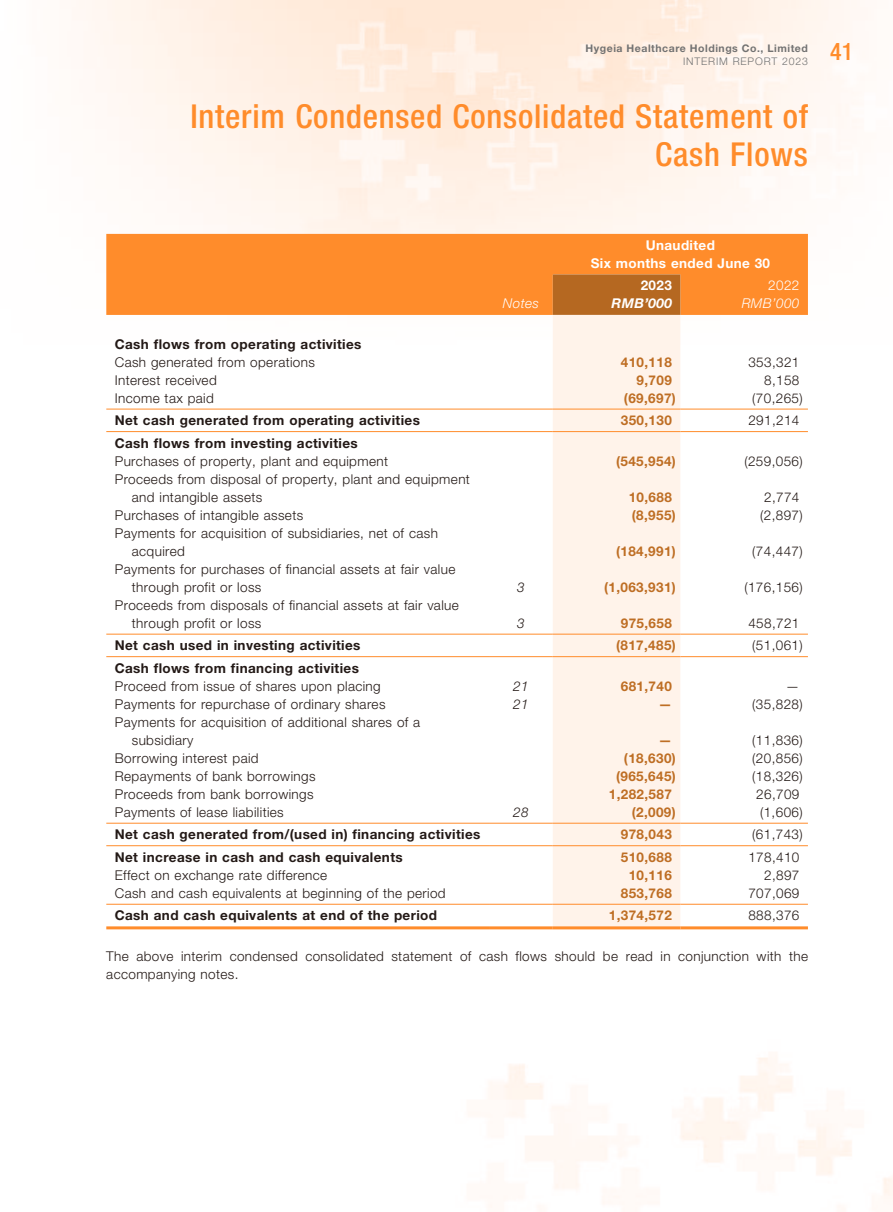
<style>
.page{position:relative;width:893px;height:1212px;background:#fff}
.page>*{position:absolute;margin:0;border:0;box-sizing:border-box;transform-origin:0 0}
.t1{font:500 condensed 33px/37.5px "Helvetica Neue LT Std";letter-spacing:.025em;color:#ff8c2b;text-align:right}
.t2{font:500 condensed 24px "Helvetica Neue LT Std";color:#ff8c2b}
.t3{font:300 13.5px/18px "Helvetica Neue LT Std";letter-spacing:.03em;color:#231916}
.t4{font:700 13.5px "Helvetica Neue LT Std";letter-spacing:.03em;color:#231916}
.t5{font:700 13.5px "Helvetica Neue LT Std";letter-spacing:.03em;color:#be6e24}
.t6{font:700 13.5px/18px "Helvetica Neue LT Std";letter-spacing:.03em;color:#fff;text-align:center}
.t7{font:italic 300 13.5px "Helvetica Neue LT Std";letter-spacing:.03em;color:#fff}
.t8{font:italic 300 13.5px "Helvetica Neue LT Std";color:#231916}
.t9{font:italic 700 13.5px "Helvetica Neue LT Std";letter-spacing:.03em;color:#fff}
.t10{font:300 13.5px "Helvetica Neue LT Std";color:#fff}
.t11{font:700 10.5px "Helvetica Neue LT Std";letter-spacing:.05em;color:#727272}
.t12{font:300 10.5px "Helvetica Neue LT Std";letter-spacing:.08em;color:#727272}
</style>
<div class="page">
<div style="left:106px;top:234px;width:702px;height:81px;background:#ff8c2b"></div>
<div style="left:553px;top:274px;width:127px;height:41px;background:#b56821"></div>
<div style="left:553px;top:315px;width:127px;height:611px;background:#fff3ea"></div>
<hr style="left:489px;top:274px;width:64px;height:1px;background:#ff8c2b">
<hr style="left:106px;top:409px;width:383px;height:1px;background:#ff8c2b">
<hr style="left:489px;top:409px;width:64px;height:1px;background:#ff8c2b">
<hr style="left:553px;top:409px;width:127px;height:1px;background:#ff8c2b">
<hr style="left:680px;top:409px;width:128px;height:1px;background:#ff8c2b">
<hr style="left:106px;top:431px;width:383px;height:1px;background:#ff8c2b">
<hr style="left:489px;top:431px;width:64px;height:1px;background:#ff8c2b">
<hr style="left:553px;top:431px;width:127px;height:1px;background:#ff8c2b">
<hr style="left:680px;top:431px;width:128px;height:1px;background:#ff8c2b">
<hr style="left:106px;top:634px;width:383px;height:1px;background:#ff8c2b">
<hr style="left:489px;top:634px;width:64px;height:1px;background:#ff8c2b">
<hr style="left:553px;top:634px;width:127px;height:1px;background:#ff8c2b">
<hr style="left:680px;top:634px;width:128px;height:1px;background:#ff8c2b">
<hr style="left:106px;top:656px;width:383px;height:1px;background:#ff8c2b">
<hr style="left:489px;top:656px;width:64px;height:1px;background:#ff8c2b">
<hr style="left:553px;top:656px;width:127px;height:1px;background:#ff8c2b">
<hr style="left:680px;top:656px;width:128px;height:1px;background:#ff8c2b">
<hr style="left:106px;top:823px;width:383px;height:1px;background:#ff8c2b">
<hr style="left:489px;top:823px;width:64px;height:1px;background:#ff8c2b">
<hr style="left:553px;top:823px;width:127px;height:1px;background:#ff8c2b">
<hr style="left:680px;top:823px;width:128px;height:1px;background:#ff8c2b">
<hr style="left:106px;top:845px;width:383px;height:1px;background:#ff8c2b">
<hr style="left:489px;top:845px;width:64px;height:1px;background:#ff8c2b">
<hr style="left:553px;top:845px;width:127px;height:1px;background:#ff8c2b">
<hr style="left:680px;top:845px;width:128px;height:1px;background:#ff8c2b">
<hr style="left:106px;top:904px;width:383px;height:1px;background:#ff8c2b">
<hr style="left:489px;top:904px;width:64px;height:1px;background:#ff8c2b">
<hr style="left:553px;top:904px;width:127px;height:1px;background:#ff8c2b">
<hr style="left:680px;top:904px;width:128px;height:1px;background:#ff8c2b">
<hr style="left:106px;top:926px;width:383px;height:3px;background:#ff8c2b">
<hr style="left:489px;top:926px;width:64px;height:3px;background:#ff8c2b">
<hr style="left:553px;top:926px;width:127px;height:3px;background:#ff8c2b">
<hr style="left:680px;top:926px;width:128px;height:3px;background:#ff8c2b">
<p class="t11" style="left:586px;top:41px;width:224px">Hygeia Healthcare Holdings Co., Limited</p>
<p class="t12" style="left:683px;top:55px;width:126px">INTERIM REPORT 2023</p>
<h1 class="t1" style="left:190px;top:97px;width:619px">Interim Condensed Consolidated Statement of<br>Cash Flows</h1>
<h2 class="t2" style="left:830px;top:38px;width:25px">41</h2>
<p class="t6" style="left:591px;top:235px;width:181px">Unaudited<br>Six months ended June 30</p>
<p class="t6" style="left:641px;top:276px;width:33px">2023</p>
<p class="t10" style="left:768px;top:277px;width:33px">2022</p>
<p class="t7" style="left:503px;top:295px;width:38px">Notes</p>
<p class="t9" style="left:612px;top:295px;width:62px">RMB’000</p>
<p class="t7" style="left:742px;top:295px;width:59px">RMB’000</p>
<p class="t4" style="left:115px;top:335px;width:248px">Cash flows from operating activities</p>
<p class="t3" style="left:115px;top:352px;width:202px">Cash generated from operations</p>
<p class="t5" style="left:621px;top:353px;width:53px">410,118</p>
<p class="t3" style="left:748px;top:352px;width:53px">353,321</p>
<p class="t3" style="left:115px;top:370px;width:103px">Interest received</p>
<p class="t5" style="left:637px;top:371px;width:37px">9,709</p>
<p class="t3" style="left:764px;top:370px;width:37px">8,158</p>
<p class="t3" style="left:115px;top:388px;width:101px">Income tax paid</p>
<p class="t5" style="left:624px;top:389px;width:53px">(69,697)</p>
<p class="t3" style="left:752px;top:388px;width:52px">(70,265)</p>
<p class="t4" style="left:115px;top:412px;width:307px">Net cash generated from operating activities</p>
<p class="t5" style="left:621px;top:412px;width:53px">350,130</p>
<p class="t3" style="left:748px;top:411px;width:53px">291,214</p>
<p class="t4" style="left:115px;top:434px;width:244px">Cash flows from investing activities</p>
<p class="t3" style="left:115px;top:452px;width:275px">Purchases of property, plant and equipment</p>
<p class="t5" style="left:616px;top:452px;width:61px">(545,954)</p>
<p class="t3" style="left:744px;top:452px;width:60px">(259,056)</p>
<p class="t3" style="left:132px;top:470px;width:340px;text-indent:-17px">Proceeds from disposal of property, plant and equipment and intangible assets</p>
<p class="t5" style="left:629px;top:488px;width:45px">10,688</p>
<p class="t3" style="left:764px;top:488px;width:37px">2,774</p>
<p class="t3" style="left:115px;top:506px;width:190px">Purchases of intangible assets</p>
<p class="t5" style="left:632px;top:506px;width:46px">(8,955)</p>
<p class="t3" style="left:760px;top:506px;width:44px">(2,897)</p>
<p class="t3" style="left:132px;top:524px;width:308px;text-indent:-17px">Payments for acquisition of subsidiaries, net of cash acquired</p>
<p class="t5" style="left:616px;top:542px;width:61px">(184,991)</p>
<p class="t3" style="left:752px;top:542px;width:52px">(74,447)</p>
<p class="t3" style="left:132px;top:560px;width:325px;text-indent:-17px">Payments for purchases of financial assets at fair value through profit or loss</p>
<p class="t3" style="left:132px;top:595px;width:328px;text-indent:-17px">Proceeds from disposals of financial assets at fair value through profit or loss</p>
<p class="t8" style="left:517px;top:579px;width:9px">3</p>
<p class="t5" style="left:604px;top:578px;width:73px">(1,063,931)</p>
<p class="t3" style="left:744px;top:577px;width:60px">(176,156)</p>
<p class="t8" style="left:517px;top:615px;width:9px">3</p>
<p class="t5" style="left:621px;top:614px;width:53px">975,658</p>
<p class="t3" style="left:748px;top:613px;width:53px">458,721</p>
<p class="t4" style="left:115px;top:637px;width:247px">Net cash used in investing activities</p>
<p class="t5" style="left:616px;top:637px;width:61px">(817,485)</p>
<p class="t3" style="left:752px;top:636px;width:52px">(51,061)</p>
<p class="t4" style="left:115px;top:659px;width:246px">Cash flows from financing activities</p>
<p class="t3" style="left:115px;top:677px;width:267px">Proceed from issue of shares upon placing</p>
<p class="t8" style="left:513px;top:678px;width:17px">21</p>
<p class="t5" style="left:621px;top:677px;width:53px">681,740</p>
<p class="t3" style="left:786px;top:677px;width:15px">—</p>
<p class="t3" style="left:115px;top:695px;width:272px">Payments for repurchase of ordinary shares</p>
<p class="t8" style="left:513px;top:696px;width:17px">21</p>
<p class="t5" style="left:658px;top:695px;width:15px">—</p>
<p class="t3" style="left:752px;top:695px;width:52px">(35,828)</p>
<p class="t3" style="left:132px;top:713px;width:290px;text-indent:-17px">Payments for acquisition of additional shares of a subsidiary</p>
<p class="t5" style="left:658px;top:731px;width:15px">—</p>
<p class="t3" style="left:752px;top:731px;width:52px">(11,836)</p>
<p class="t3" style="left:115px;top:749px;width:145px">Borrowing interest paid</p>
<p class="t5" style="left:624px;top:749px;width:53px">(18,630)</p>
<p class="t3" style="left:752px;top:749px;width:52px">(20,856)</p>
<p class="t3" style="left:115px;top:767px;width:202px">Repayments of bank borrowings</p>
<p class="t5" style="left:616px;top:767px;width:61px">(965,645)</p>
<p class="t3" style="left:752px;top:767px;width:52px">(18,326)</p>
<p class="t3" style="left:115px;top:785px;width:200px">Proceeds from bank borrowings</p>
<p class="t5" style="left:609px;top:785px;width:65px">1,282,587</p>
<p class="t3" style="left:756px;top:785px;width:45px">26,709</p>
<p class="t3" style="left:115px;top:803px;width:170px">Payments of lease liabilities</p>
<p class="t8" style="left:513px;top:804px;width:17px">28</p>
<p class="t5" style="left:632px;top:803px;width:46px">(2,009)</p>
<p class="t3" style="left:760px;top:803px;width:44px">(1,606)</p>
<p class="t4" style="left:115px;top:826px;width:367px">Net cash generated from/(used in) financing activities</p>
<p class="t5" style="left:621px;top:826px;width:53px">978,043</p>
<p class="t3" style="left:752px;top:825px;width:52px">(61,743)</p>
<p class="t4" style="left:115px;top:849px;width:289px">Net increase in cash and cash equivalents</p>
<p class="t5" style="left:621px;top:849px;width:53px">510,688</p>
<p class="t3" style="left:748px;top:848px;width:53px">178,410</p>
<p class="t3" style="left:115px;top:866px;width:214px">Effect on exchange rate difference</p>
<p class="t5" style="left:629px;top:867px;width:45px">10,116</p>
<p class="t3" style="left:764px;top:866px;width:37px">2,897</p>
<p class="t3" style="left:115px;top:884px;width:332px">Cash and cash equivalents at beginning of the period</p>
<p class="t5" style="left:621px;top:885px;width:53px">853,768</p>
<p class="t3" style="left:748px;top:884px;width:53px">707,069</p>
<p class="t4" style="left:115px;top:907px;width:324px">Cash and cash equivalents at end of the period</p>
<p class="t5" style="left:609px;top:907px;width:65px">1,374,572</p>
<p class="t3" style="left:748px;top:906px;width:53px">888,376</p>
<p class="t3" style="left:106px;top:947px;width:703px">The above interim condensed consolidated statement of cash flows should be read in conjunction with the accompanying notes.</p>
</div>
